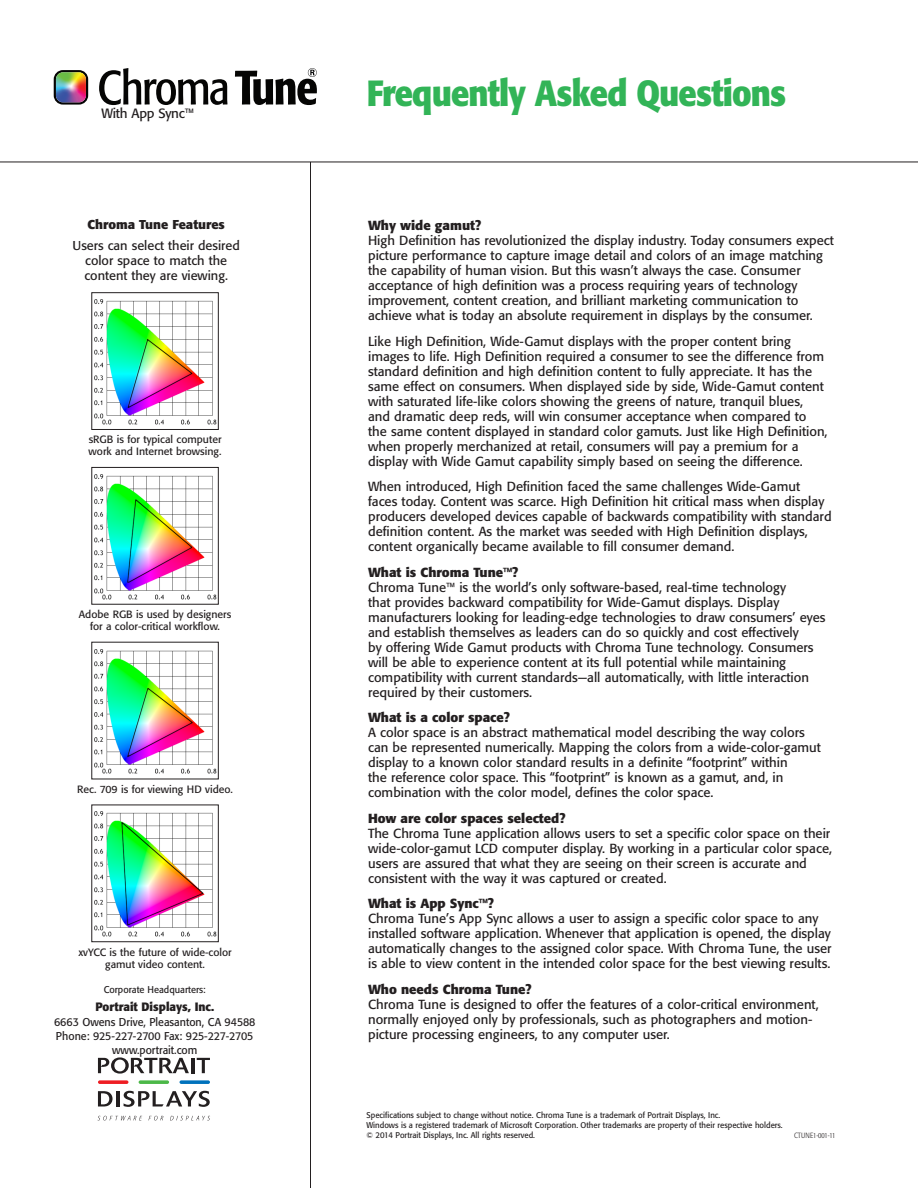
<style>
.page{position:relative;width:918px;height:1188px;background:#fff}
.page>*{position:absolute;margin:0;border:0;box-sizing:border-box;transform-origin:0 0}
.t1{font:700 36px "Formata";letter-spacing:-.025em;color:#32b457;scale:.9 1}
.body_text_2{font:13.35px "Formata";letter-spacing:-.015em;color:#231f20}
.body_text_1{font:13.05px/15px "Formata";color:#231f20}
.body_text_2-2{font:13.05px/15px "Formata";color:#231f20}
.head_3{font:700 13.05px "Formata";color:#231f20}
.body_text_1-2{font:700 13.05px "Formata";color:#231f20}
.bullet_text_1{font:12.75px/15px "Formata";color:#231f20;text-align:center}
.head_3-2{font:700 12.75px "Formata";color:#231f20}
.t2{font:700 12px "Formata";color:#231f20;scale:.95 1}
.t3{font:11.25px "Formata";color:#231f20;scale:.95 1}
.t4{font:11.25px "Formata";letter-spacing:-.02em;color:#231f20;scale:.95 1}
.bullet_text_1-2{font:10.5px/12px "Formata";color:#231f20;text-align:center}
.t5{font:9.75px "Formata";color:#231f20;scale:.95 1}
.t6{font:8.25px/9.8px "Formata";color:#231f20;scale:.95 1}
.t7{font:300 condensed 7.5px "Formata";letter-spacing:.005em;color:#231f20}
</style>
<div class="page">
<img style="left:94px;top:299px;width:123px;height:126px">
<div style="left:92px;top:292px;width:127px;height:138px;border:1px solid #231f20"></div>
<img style="left:94px;top:474px;width:123px;height:126px">
<div style="left:92px;top:467px;width:127px;height:137px;border:1px solid #231f20"></div>
<img style="left:94px;top:649px;width:123px;height:125px">
<img style="left:94px;top:811px;width:123px;height:126px">
<div style="left:92px;top:805px;width:127px;height:137px;border:1px solid #231f20"></div>
<hr style="left:0;top:162px;width:918px;height:1px;background:#231f20">
<hr style="left:310px;top:162px;width:1px;height:1026px;background:#231f20">
<svg style="left:180px;top:1080px;width:30px;height:4px"></svg>
<svg style="left:139px;top:1080px;width:30px;height:4px"></svg>
<svg style="left:98px;top:1080px;width:30px;height:4px"></svg>
<svg style="left:98px;top:1057px;width:91px;height:17px"></svg>
<hr style="left:191px;top:1058px;width:3px;height:15px;background:#231f20">
<svg style="left:197px;top:1058px;width:13px;height:15px"></svg>
<svg style="left:98px;top:1091px;width:15px;height:16px"></svg>
<hr style="left:116px;top:1091px;width:3px;height:16px;background:#231f20">
<svg style="left:124px;top:1091px;width:86px;height:16px"></svg>
<svg style="left:98px;top:1116px;width:44px;height:4px"></svg>
<svg style="left:148px;top:1116px;width:15px;height:4px"></svg>
<svg style="left:170px;top:1116px;width:40px;height:4px"></svg>
<svg style="left:54px;top:70px;width:34px;height:35px"></svg>
<img style="left:56px;top:72px;width:30px;height:30px">
<svg style="left:99px;top:68px;width:128px;height:37px"></svg>
<svg style="left:235px;top:68px;width:82px;height:37px"></svg>
<p class="body_text_2" style="left:101px;top:105px;width:94px">With App Sync™</p>
<p class="head_3-2" style="left:87px;top:217px;width:139px">Chroma Tune Features</p>
<p class="bullet_text_1" style="left:73px;top:238px;width:169px">Users can select their desired color space to match the content they are viewing.</p>
<p class="bullet_text_1-2" style="left:89px;top:434px;width:134px;text-align:left">sRGB is for typical computer work and Internet browsing.</p>
<p class="bullet_text_1-2" style="left:79px;top:608px;width:154px">Adobe RGB is used by designers for a color-critical workflow.</p>
<p class="bullet_text_1-2" style="left:77px;top:783px;width:157px">Rec. 709 is for viewing HD video.</p>
<p class="bullet_text_1-2" style="left:78px;top:946px;width:155px">xvYCC is the future of wide-color gamut video content.</p>
<p class="t5" style="left:104px;top:983px;width:109px">Corporate Headquarters:</p>
<p class="t2" style="left:95px;top:1000px;width:126px">Portrait Displays, Inc.</p>
<p class="t3" style="left:54px;top:1015px;width:214px">6663 Owens Drive, Pleasanton, CA 94588</p>
<p class="t4" style="left:56px;top:1029px;width:209px">Phone: 925-227-2700 Fax: 925-227-2705</p>
<p class="t3" style="left:112px;top:1043px;width:91px">www.portrait.com</p>
<p class="t1" style="left:367px;top:71px;width:468px">Frequently Asked Questions</p>
<p class="head_3" style="left:368px;top:217px;width:115px">Why wide gamut?</p>
<p class="body_text_1" style="left:368px;top:233px;width:467px">High Definition has revolutionized the display industry. Today consumers expect picture performance to capture image detail and colors of an image matching the capability of human vision. But this wasn’t always the case. Consumer acceptance of high definition was a process requiring years of technology improvement, content creation, and brilliant marketing communication to achieve what is today an absolute requirement in displays by the consumer.</p>
<p class="body_text_1" style="left:368px;top:333px;width:461px">Like High Definition, Wide-Gamut displays with the proper content bring images to life. High Definition required a consumer to see the difference from standard definition and high definition content to fully appreciate. It has the same effect on consumers. When displayed side by side, Wide-Gamut content with saturated life-like colors showing the greens of nature, tranquil blues, and dramatic deep reds, will win consumer acceptance when compared to the same content displayed in standard color gamuts. Just like High Definition, when properly merchanized at retail, consumers will pay a premium for a display with Wide Gamut capability simply based on seeing the difference.</p>
<p class="body_text_1" style="left:368px;top:479px;width:465px">When introduced, High Definition faced the same challenges Wide-Gamut faces today. Content was scarce. High Definition hit critical mass when display producers developed devices capable of backwards compatibility with standard definition content. As the market was seeded with High Definition displays, content organically became available to fill consumer demand.</p>
<p class="head_3" style="left:368px;top:564px;width:152px">What is Chroma Tune™?</p>
<p class="body_text_2-2" style="left:368px;top:579px;width:459px">Chroma Tune™ is the world’s only software-based, real-time technology<br>that provides backward compatibility for Wide-Gamut displays. Display manufacturers looking for leading-edge technologies to draw consumers’ eyes and establish themselves as leaders can do so quickly and cost effectively<br>by offering Wide Gamut products with Chroma Tune technology. Consumers will be able to experience content at its full potential while maintaining compatibility with current standards—all automatically, with little interaction required by their customers.</p>
<p class="head_3" style="left:368px;top:709px;width:143px">What is a color space?</p>
<p class="body_text_1" style="left:368px;top:725px;width:454px">A color space is an abstract mathematical model describing the way colors can be represented numerically. Mapping the colors from a wide-color-gamut display to a known color standard results in a definite “footprint” within<br>the reference color space. This “footprint” is known as a gamut, and, in combination with the color model, defines the color space.</p>
<p class="head_3" style="left:368px;top:810px;width:199px">How are color spaces selected?</p>
<p class="body_text_1" style="left:368px;top:825px;width:466px">The Chroma Tune application allows users to set a specific color space on their wide-color-gamut LCD computer display. By working in a particular color space, users are assured that what they are seeing on their screen is accurate and consistent with the way it was captured or created.</p>
<p class="body_text_1-2" style="left:368px;top:895px;width:127px">What is App Sync™?</p>
<p class="body_text_1" style="left:368px;top:911px;width:465px">Chroma Tune’s App Sync allows a user to assign a specific color space to any installed software application. Whenever that application is opened, the display automatically changes to the assigned color space. With Chroma Tune, the user is able to view content in the intended color space for the best viewing results.</p>
<p class="head_3" style="left:368px;top:981px;width:165px">Who needs Chroma Tune?</p>
<p class="body_text_1" style="left:368px;top:996px;width:452px">Chroma Tune is designed to offer the features of a color-critical environment, normally enjoyed only by professionals, such as photographers and motion&shy;picture processing engineers, to any computer user.</p>
<p class="t6" style="left:367px;top:1111px;width:440px">Specifications subject to change without notice. Chroma Tune is a trademark of Portrait Displays, Inc.<br>Windows is a registered trademark of Microsoft Corporation. Other trademarks are property of their respective holders. © 2014 Portrait Displays, Inc. All rights reserved.</p>
<p class="t7" style="left:794px;top:1131px;width:43px">CTUNE1-001-11</p>
</div>
